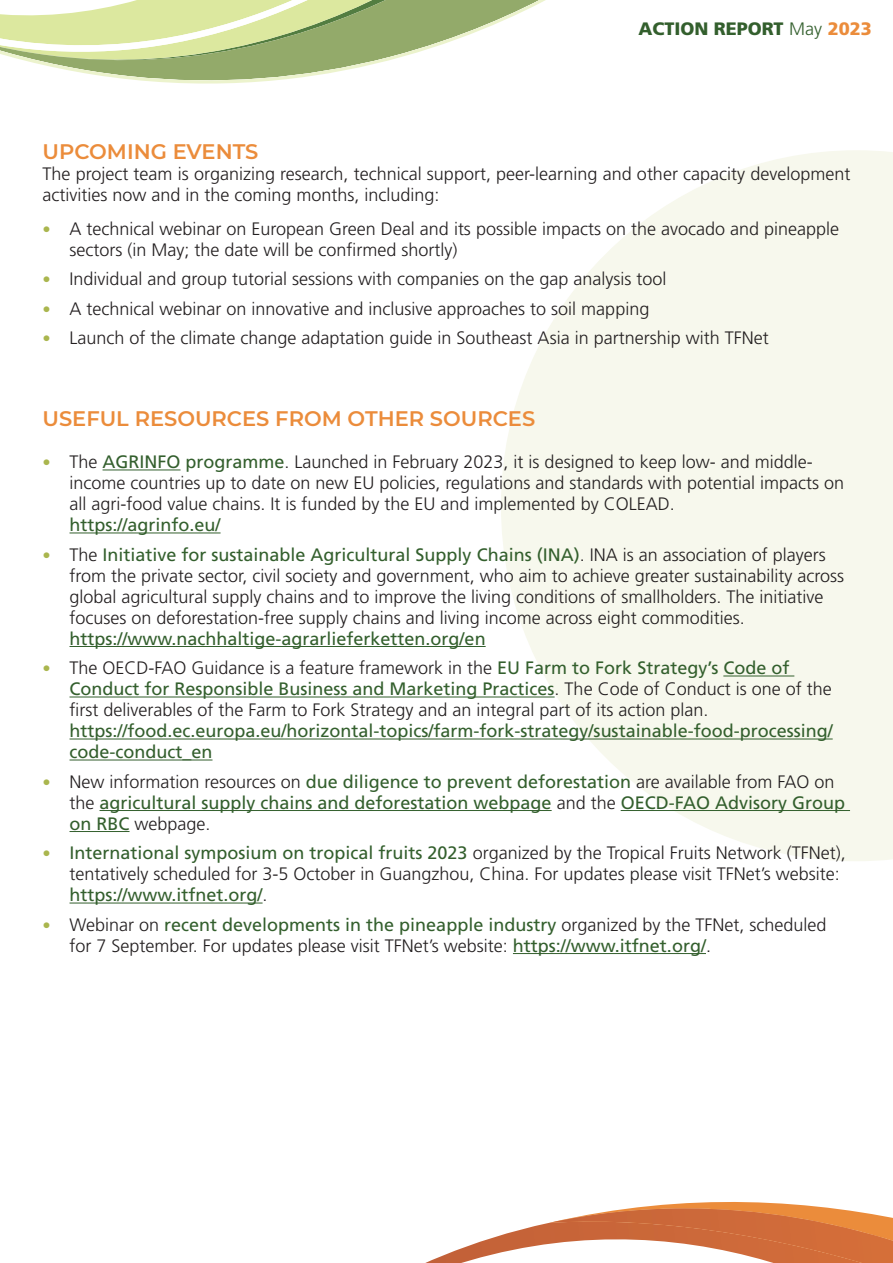
<style>
.page{position:relative;width:893px;height:1263px;background:#fff}
.page>*{position:absolute;margin:0;border:0;box-sizing:border-box;transform-origin:0 0}
.Text{font:600 21px "Montserrat";color:#eb8c3b}
.Text-2{font:300 18px/21px "Frutiger LT Std";color:#231f20}
.t1{font:18px/21px "Frutiger LT Std";color:#335f2d}
.t2{font:900 18px "Frutiger LT Std";color:#335f2d}
.s1{font-weight:300}
.s2{color:#eb8c3b}
.s3{font-size:16.5px;color:#aab64e}
.s4{font-weight:400;color:#335f2d}
.s5{font-weight:300;font-size:16.5px;color:#aab64e}
.s6{font-weight:300;color:#231f20}
</style>
<div class="page">
<svg style="left:501px;top:150px;width:392px;height:711px;fill:#f7f8ed"></svg>
<svg style="left:0;top:0;width:546px;height:84px"></svg>
<svg style="left:425px;top:1223px;width:124px;height:40px"></svg>
<svg style="left:549px;top:1202px;width:344px;height:61px"></svg>
<hr style="left:103px;top:469px;width:78px;height:1px;background:#335f2d">
<hr style="left:70px;top:532px;width:151px;height:1px;background:#335f2d">
<hr style="left:70px;top:646px;width:416px;height:1px;background:#335f2d">
<hr style="left:723px;top:675px;width:71px;height:1px;background:#335f2d">
<hr style="left:70px;top:696px;width:485px;height:1px;background:#335f2d">
<hr style="left:70px;top:738px;width:763px;height:1px;background:#335f2d">
<hr style="left:70px;top:759px;width:142px;height:1px;background:#335f2d">
<hr style="left:100px;top:810px;width:452px;height:1px;background:#335f2d">
<hr style="left:621px;top:810px;width:229px;height:1px;background:#335f2d">
<hr style="left:70px;top:831px;width:60px;height:1px;background:#335f2d">
<hr style="left:70px;top:902px;width:193px;height:1px;background:#335f2d">
<hr style="left:513px;top:953px;width:193px;height:1px;background:#335f2d">
<p class="t2" style="left:638px;top:18px;width:235px">ACTION REPORT <span class="s1">May</span> <span class="s2">2023</span></p>
<p class="Text" style="left:43px;top:137px;width:217px">UPCOMING EVENTS</p>
<p class="Text-2" style="left:43px;top:164px;width:809px">The project team is organizing research, technical support, peer-learning and other capacity development activities now and in the coming months, including:</p>
<p class="Text-2" style="left:70px;top:218px;width:771px;text-indent:-27px"><span class="s3">•</span> A technical webinar on European Green Deal and its possible impacts on the avocado and pineapple sectors (in May; the date will be confirmed shortly)</p>
<p class="Text-2" style="left:43px;top:269px;width:625px"><span class="s3">•</span> Individual and group tutorial sessions with companies on the gap analysis tool</p>
<p class="Text-2" style="left:43px;top:298px;width:608px"><span class="s3">•</span> A technical webinar on innovative and inclusive approaches to soil mapping</p>
<p class="Text-2" style="left:43px;top:328px;width:728px"><span class="s3">•</span> Launch of the climate change adaptation guide in Southeast Asia in partnership with TFNet</p>
<p class="Text" style="left:43px;top:404px;width:494px">USEFUL RESOURCES FROM OTHER SOURCES</p>
<p class="Text-2" style="left:70px;top:452px;width:776px;text-indent:-27px"><span class="s3">•</span> The <span class="s4">AGRINFO programme</span>. Launched in February 2023, it is designed to keep low- and middle&shy;income countries up to date on new EU policies, regulations and standards with potential impacts on all agri-food value chains. It is funded by the EU and implemented by COLEAD.<br><span class="s4">https://agrinfo.eu/</span></p>
<p class="Text-2" style="left:70px;top:544px;width:776px;text-indent:-27px"><span class="s3">•</span> The <span class="s4">Initiative for sustainable Agricultural Supply Chains (INA)</span>. INA is an association of players from the private sector, civil society and government, who aim to achieve greater sustainability across global agricultural supply chains and to improve the living conditions of smallholders. The initiative focuses on deforestation-free supply chains and living income across eight commodities. <span class="s4">https://www.nachhaltige-agrarlieferketten.org/en</span></p>
<p class="t1" style="left:70px;top:657px;width:765px;text-indent:-27px"><span class="s5">•</span> <span class="s6">The OECD-FAO Guidance is a feature framework in the</span> EU Farm to Fork Strategy’s Code of Conduct for Responsible Business and Marketing Practices<span class="s6">. The Code of Conduct is one of the first deliverables of the Farm to Fork Strategy and an integral part of its action plan. </span>https://food.ec.europa.eu/horizontal-topics/farm-fork-strategy/sustainable-food-processing/ code-conduct_en</p>
<p class="t1" style="left:70px;top:771px;width:777px;text-indent:-27px"><span class="s5">•</span> <span class="s6">New information resources on</span> due diligence to prevent deforestation <span class="s6">are available from FAO on the</span> agricultural supply chains and deforestation webpage <span class="s6">and the</span> OECD-FAO Advisory Group on RBC <span class="s6">webpage.</span></p>
<p class="Text-2" style="left:70px;top:843px;width:778px;text-indent:-27px"><span class="s3">•</span> <span class="s4">International symposium on tropical fruits 2023</span> organized by the Tropical Fruits Network (TFNet), tentatively scheduled for 3-5 October in Guangzhou, China. For updates please visit TFNet’s website: <span class="s4">https://www.itfnet.org/</span>.</p>
<p class="Text-2" style="left:70px;top:914px;width:758px;text-indent:-27px"><span class="s3">•</span> Webinar on <span class="s4">recent developments in the pineapple industry</span> organized by the TFNet, scheduled for 7 September. For updates please visit TFNet’s website: <span class="s4">https://www.itfnet.org/</span>.</p>
</div>
